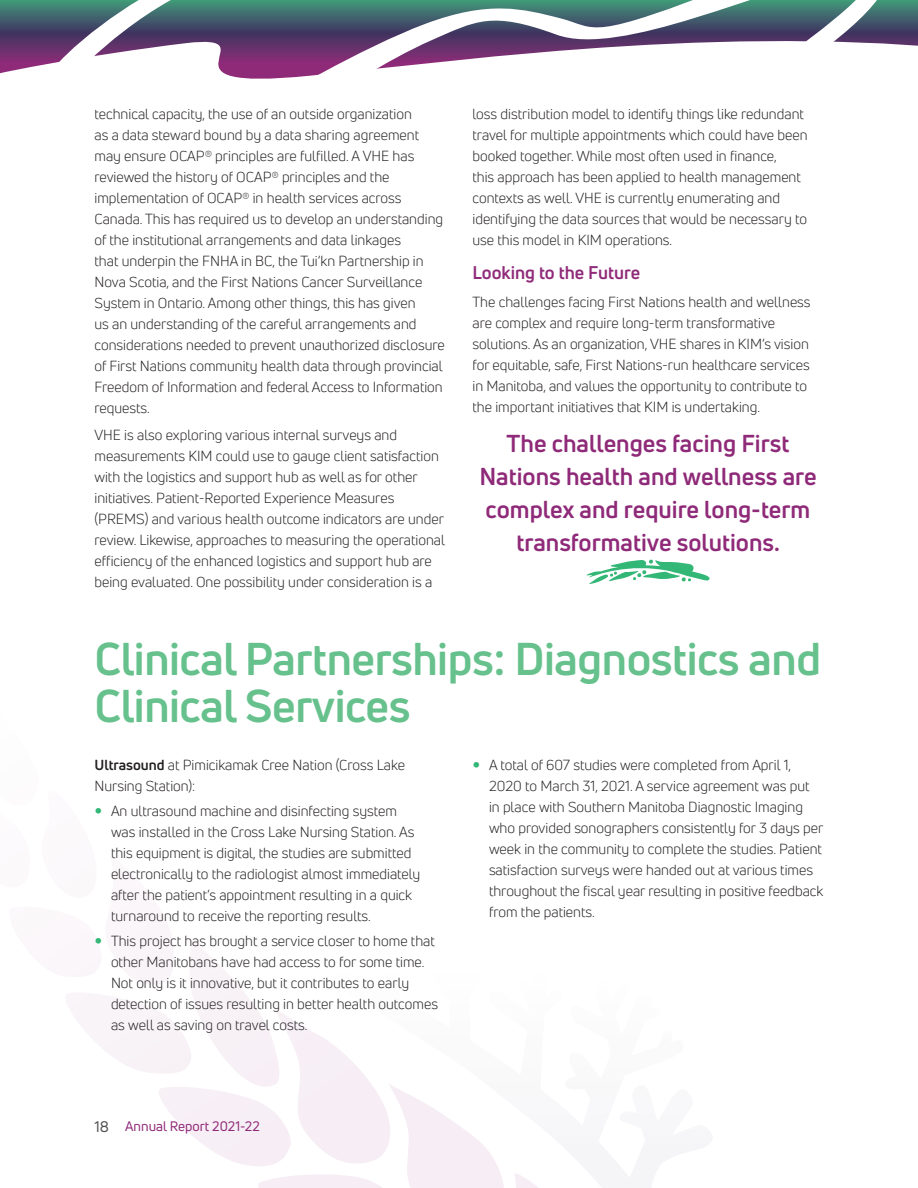
<style>
.page{position:relative;width:918px;height:1188px;background:#fff}
.page>*{position:absolute;margin:0;border:0;box-sizing:border-box;transform-origin:0 0}
.main_head{font:700 45px/46.5px "Uni Neue";letter-spacing:-.01em;color:#66c18c}
.Callout{font:700 24px/33px "Uni Neue";color:#8f2a79;text-align:center}
.sub{font:700 18px "Uni Neue";color:#8f2a79}
.body{font:14.25px/21px "Uni Neue";color:#231f20}
.t1{font:13.5px "Uni Neue";color:#8f2a79}
.s1{font-weight:700}
.s2{font-size:15px;color:#505052}
</style>
<div class="page">
<svg style="left:0;top:0;width:25px;height:74px"></svg>
<svg style="left:25px;top:0;width:244px;height:79px"></svg>
<svg style="left:269px;top:0;width:649px;height:79px"></svg>
<svg style="left:586px;top:559px;width:124px;height:25px"></svg>
<svg style="left:69px;top:938px;width:469px;height:250px"></svg>
<p class="body" style="left:94px;top:103px;width:352px">technical capacity, the use of an outside organization<br>as a data steward bound by a data sharing agreement may ensure OCAP® principles are fulfilled. A VHE has reviewed the history of OCAP® principles and the implementation of OCAP® in health services across Canada. This has required us to develop an understanding of the institutional arrangements and data linkages<br>that underpin the FNHA in BC, the Tui’kn Partnership in Nova Scotia, and the First Nations Cancer Surveillance System in Ontario. Among other things, this has given<br>us an understanding of the careful arrangements and considerations needed to prevent unauthorized disclosure of First Nations community health data through provincial Freedom of Information and federal Access to Information requests.</p>
<p class="body" style="left:94px;top:425px;width:352px">VHE is also exploring various internal surveys and measurements KIM could use to gauge client satisfaction with the logistics and support hub as well as for other initiatives. Patient-Reported Experience Measures (PREMS) and various health outcome indicators are under review. Likewise, approaches to measuring the operational efficiency of the enhanced logistics and support hub are being evaluated. One possibility under consideration is a</p>
<p class="body" style="left:472px;top:103px;width:337px">loss distribution model to identify things like redundant travel for multiple appointments which could have been booked together. While most often used in finance,<br>this approach has been applied to health management contexts as well. VHE is currently enumerating and identifying the data sources that would be necessary to use this model in KIM operations.</p>
<p class="sub" style="left:472px;top:262px;width:169px">Looking to the Future</p>
<p class="body" style="left:472px;top:292px;width:340px">The challenges facing First Nations health and wellness are complex and require long-term transformative solutions. As an organization, VHE shares in KIM’s vision for equitable, safe, First Nations-run healthcare services in Manitoba, and values the opportunity to contribute to the important initiatives that KIM is undertaking.</p>
<p class="Callout" style="left:479px;top:427px;width:339px">The challenges facing First<br>Nations health and wellness are complex and require long-term transformative solutions.</p>
<p class="main_head" style="left:94px;top:635px;width:728px">Clinical Partnerships: Diagnostics and<br>Clinical Services</p>
<p class="body" style="left:94px;top:754px;width:312px"><span class="s1">Ultrasound</span> at Pimicikamak Cree Nation (Cross Lake<br>Nursing Station):</p>
<p class="body" style="left:111px;top:800px;width:311px">An ultrasound machine and disinfecting system was installed in the Cross Lake Nursing Station. As this equipment is digital, the studies are submitted electronically to the radiologist almost immediately after the patient’s appointment resulting in a quick turnaround to receive the reporting results.</p>
<p class="body" style="left:111px;top:931px;width:329px">This project has brought a service closer to home that other Manitobans have had access to for some time.<br>Not only is it innovative, but it contributes to early detection of issues resulting in better health outcomes as well as saving on travel costs.</p>
<p class="body" style="left:489px;top:754px;width:336px">A total of 607 studies were completed from April 1, 2020 to March 31, 2021. A service agreement was put in place with Southern Manitoba Diagnostic Imaging who provided sonographers consistently for 3 days per week in the community to complete the studies. Patient satisfaction surveys were handed out at various times throughout the fiscal year resulting in positive feedback from the patients.</p>
<p class="t1" style="left:94px;top:1117px;width:167px"><span class="s2">18</span> Annual Report 2021-22</p>
</div>
